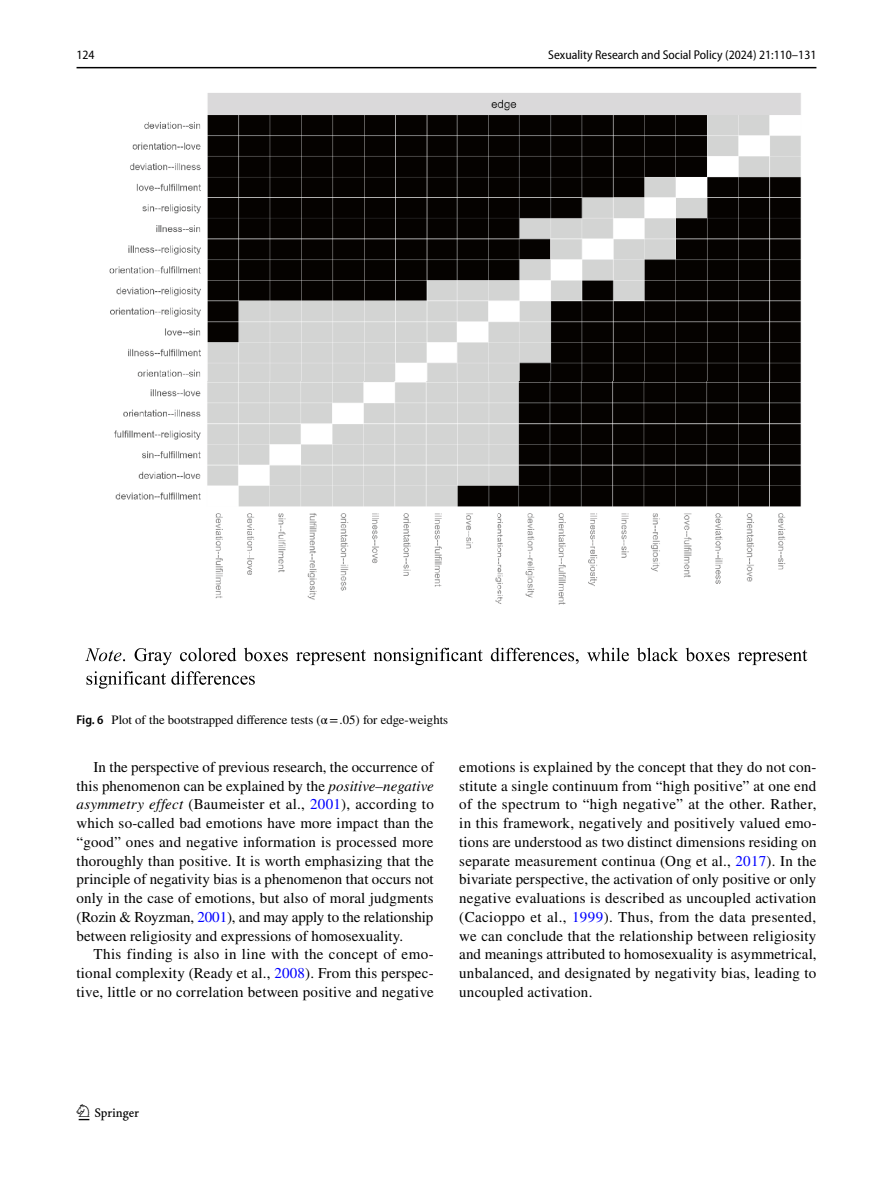
<style>
.page{position:relative;width:893px;height:1187px;background:#fff}
.page>*{position:absolute;margin:0;border:0;box-sizing:border-box;transform-origin:0 0}
.t1{font:22.5px "Springnew Regular 3";color:#000}
.t2{font:15px/18.8px "STIX";letter-spacing:.015em;color:#000;text-align:justify}
.t3{font:12.75px "STIX";color:#000}
.t4{font:semi-condensed 12.75px "Myriad Pro";color:#000}
.s1{font-family:"Myriad Pro";font-weight:600;font-stretch:semi-condensed}
.s2{font-style:italic}
.s3{color:#00f}
</style>
<div class="page">
<hr style="left:77px;top:67px;width:739px;height:1px;background:#000">
<svg style="left:85px;top:647px;width:722px;height:18px"></svg>
<svg style="left:87px;top:671px;width:168px;height:17px"></svg>
<img style="left:109px;top:93px;width:692px;height:512px">
<p class="t4" style="left:77px;top:48px;width:20px">124</p>
<p class="t4" style="left:548px;top:48px;width:270px">Sexuality Research and Social Policy (2024) 21:110–131</p>
<p class="t3" style="left:77px;top:710px;width:373px"><span class="s1">Fig. 6</span> Plot of the bootstrapped difference tests (α=.05) for edge-weights</p>
<p class="t2" style="left:77px;top:758px;width:359px;text-indent:17px">In the perspective of previous research, the occurrence of this phenomenon can be explained by the <span class="s2">positive–negative asymmetry effect</span> (Baumeister et al., <span class="s3">2001</span>), according to which so-called bad emotions have more impact than the “good” ones and negative information is processed more thoroughly than positive. It is worth emphasizing that the principle of negativity bias is a phenomenon that occurs not only in the case of emotions, but also of moral judgments (Rozin &amp; Royzman, <span class="s3">2001</span>), and may apply to the relationship between religiosity and expressions of homosexuality.</p>
<p class="t2" style="left:77px;top:946px;width:359px;text-indent:17px">This finding is also in line with the concept of emo&shy;tional complexity (Ready et al., <span class="s3">2008</span>). From this perspec&shy;tive, little or no correlation between positive and negative</p>
<p class="t2" style="left:459px;top:758px;width:359px">emotions is explained by the concept that they do not con&shy;stitute a single continuum from “high positive” at one end of the spectrum to “high negative” at the other. Rather, in this framework, negatively and positively valued emo&shy;tions are understood as two distinct dimensions residing on separate measurement continua (Ong et al., <span class="s3">2017</span>). In the bivariate perspective, the activation of only positive or only negative evaluations is described as uncoupled activation (Cacioppo et al., <span class="s3">1999</span>). Thus, from the data presented, we can conclude that the relationship between religiosity and meanings attributed to homosexuality is asymmetrical, unbalanced, and designated by negativity bias, leading to uncoupled activation.</p>
<h1 class="t1" style="left:79px;top:1104px;width:62px">1 3</h1>
</div>
